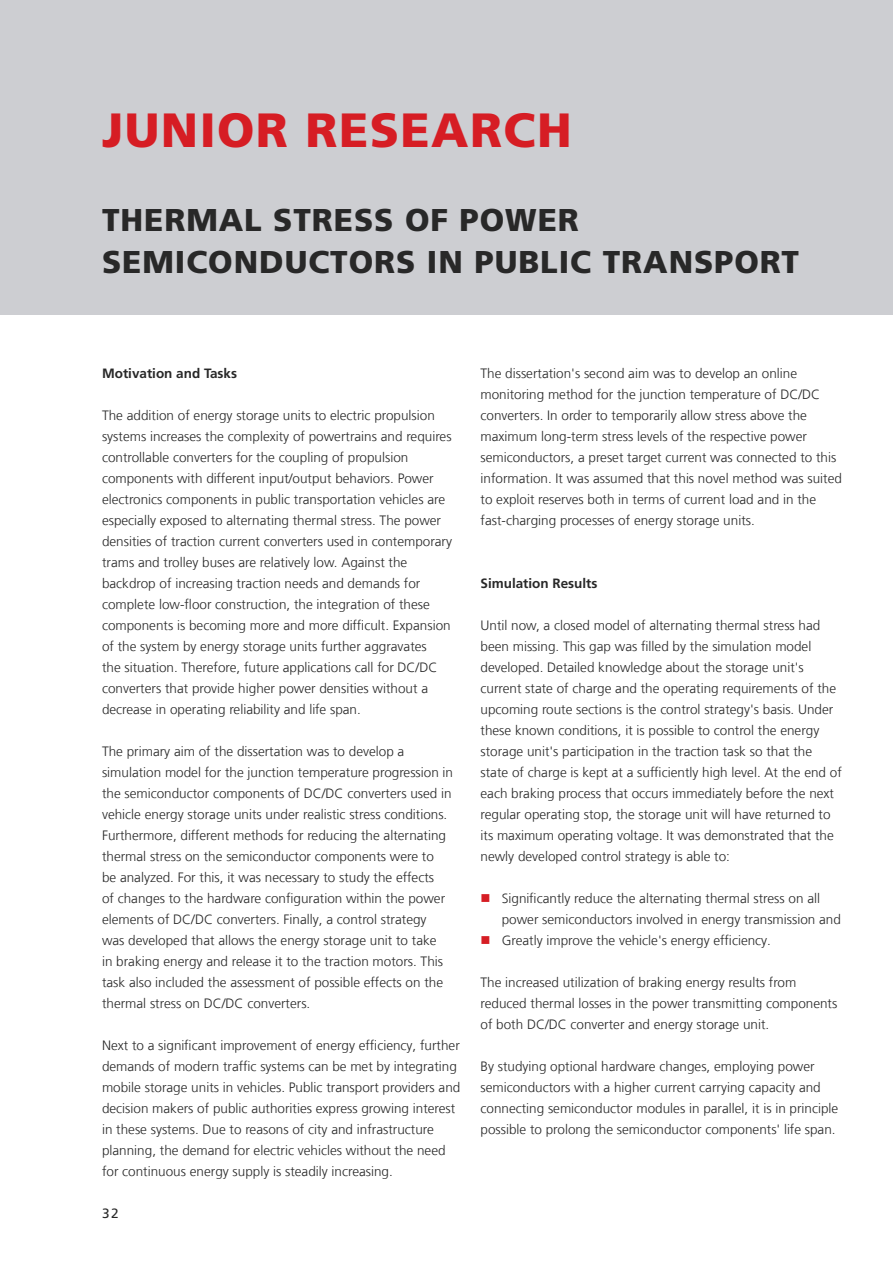
<style>
.page{position:relative;width:893px;height:1263px;background:#fff}
.page>*{position:absolute;margin:0;border:0;box-sizing:border-box;transform-origin:0 0}
.t1{font:900 48px "Frutiger LT Com";letter-spacing:.03em;color:#d61d24}
.t2{font:900 31.5px/42px "Frutiger LT Com";letter-spacing:.03em;color:#282828}
.t3{font:300 13.5px/21px "Frutiger LT Com";color:#282828}
.t4{font:700 13.5px "Frutiger LT Com";color:#282828}
.t5{font:13.5px "Frutiger LT Com";color:#282828}
</style>
<div class="page">
<div style="left:0;top:0;width:893px;height:315px;background:#cdced2"></div>
<h1 class="t1" style="left:102px;top:101px;width:471px">JUNIOR RESEARCH</h1>
<h2 class="t2" style="left:102px;top:199px;width:698px">THERMAL STRESS OF POWER<br>SEMICONDUCTORS IN PUBLIC TRANSPORT</h2>
<p class="t4" style="left:102px;top:365px;width:137px">Motivation and Tasks</p>
<p class="t3" style="left:102px;top:405px;width:352px">The addition of energy storage units to electric propulsion systems increases the complexity of powertrains and requires controllable converters for the coupling of propulsion components with different input/output behaviors. Power electronics components in public transportation vehicles are especially exposed to alternating thermal stress. The power densities of traction current converters used in contemporary trams and trolley buses are relatively low. Against the backdrop of increasing traction needs and demands for complete low-floor construction, the integration of these components is becoming more and more difficult. Expansion of the system by energy storage units further aggravates<br>the situation. Therefore, future applications call for DC/DC converters that provide higher power densities without a decrease in operating reliability and life span.</p>
<p class="t3" style="left:102px;top:741px;width:353px">The primary aim of the dissertation was to develop a simulation model for the junction temperature progression in the semiconductor components of DC/DC converters used in vehicle energy storage units under realistic stress conditions.<br>Furthermore, different methods for reducing the alternating thermal stress on the semiconductor components were to<br>be analyzed. For this, it was necessary to study the effects<br>of changes to the hardware configuration within the power elements of DC/DC converters. Finally, a control strategy<br>was developed that allows the energy storage unit to take<br>in braking energy and release it to the traction motors. This task also included the assessment of possible effects on the thermal stress on DC/DC converters.</p>
<p class="t3" style="left:102px;top:1035px;width:360px">Next to a significant improvement of energy efficiency, further demands of modern traffic systems can be met by integrating mobile storage units in vehicles. Public transport providers and decision makers of public authorities express growing interest in these systems. Due to reasons of city and infrastructure planning, the demand for electric vehicles without the need for continuous energy supply is steadily increasing.</p>
<p class="t5" style="left:102px;top:1205px;width:18px">32</p>
<p class="t3" style="left:480px;top:363px;width:363px">The dissertation's second aim was to develop an online monitoring method for the junction temperature of DC/DC converters. In order to temporarily allow stress above the maximum long-term stress levels of the respective power semiconductors, a preset target current was connected to this information. It was assumed that this novel method was suited to exploit reserves both in terms of current load and in the fast-charging processes of energy storage units.</p>
<p class="t4" style="left:480px;top:576px;width:119px">Simulation Results</p>
<p class="t3" style="left:480px;top:615px;width:363px">Until now, a closed model of alternating thermal stress had been missing. This gap was filled by the simulation model developed. Detailed knowledge about the storage unit's current state of charge and the operating requirements of the upcoming route sections is the control strategy's basis. Under these known conditions, it is possible to control the energy storage unit's participation in the traction task so that the state of charge is kept at a sufficiently high level. At the end of each braking process that occurs immediately before the next regular operating stop, the storage unit will have returned to its maximum operating voltage. It was demonstrated that the newly developed control strategy is able to:</p>
<p class="t3" style="left:502px;top:888px;width:341px">Significantly reduce the alternating thermal stress on all power semiconductors involved in energy transmission and<br>Greatly improve the vehicle's energy efficiency.</p>
<p class="t3" style="left:480px;top:972px;width:358px">The increased utilization of braking energy results from reduced thermal losses in the power transmitting components of both DC/DC converter and energy storage unit.</p>
<p class="t3" style="left:480px;top:1056px;width:359px">By studying optional hardware changes, employing power semiconductors with a higher current carrying capacity and connecting semiconductor modules in parallel, it is in principle possible to prolong the semiconductor components' life span.</p>
</div>
